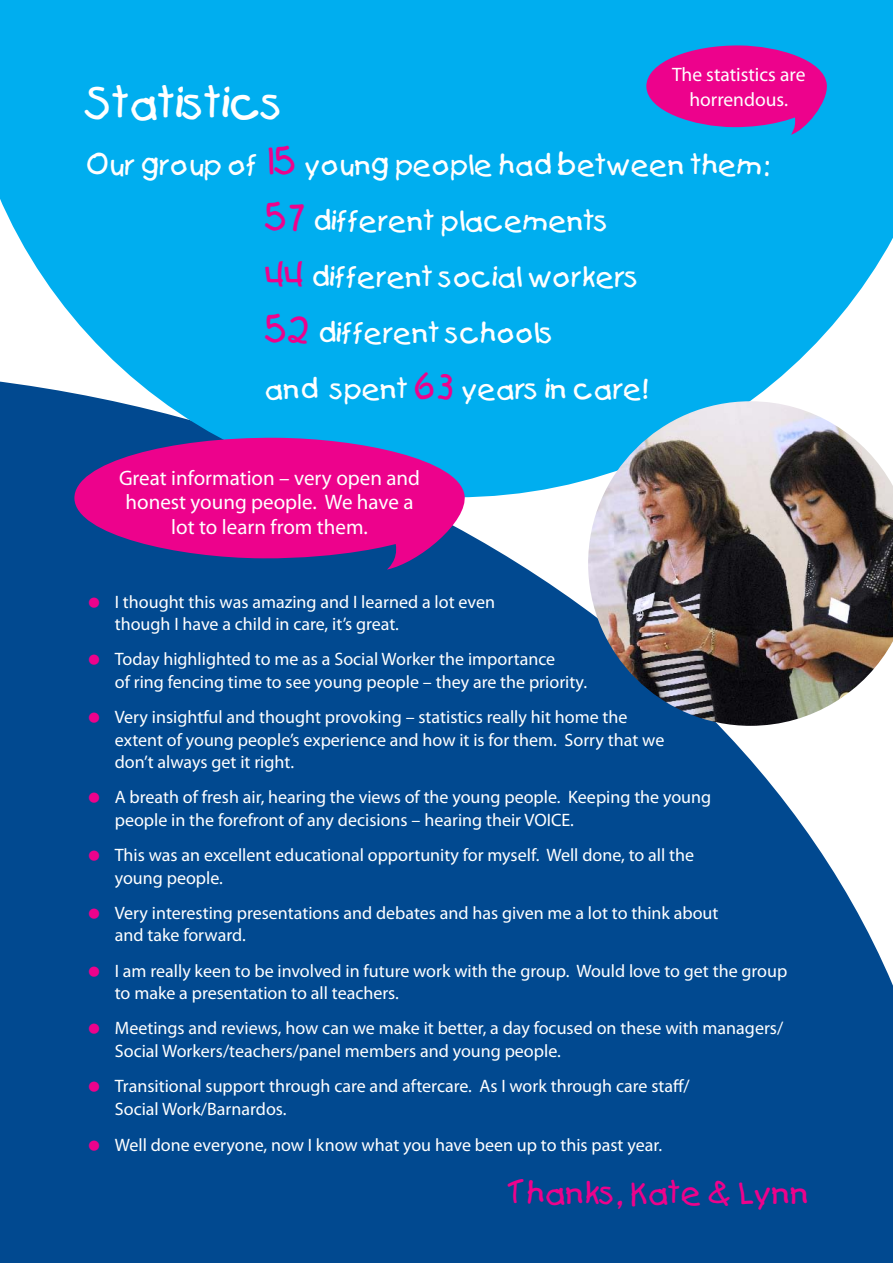
<style>
.page{position:relative;width:893px;height:1263px;background:#fff}
.page>*{position:absolute;margin:0;border:0;box-sizing:border-box;transform-origin:0 0}
.Heading_pink{font:42px "Kids";color:#fff}
.Heading_pink-2{font:30px "Kids";color:#ed028c}
.Heading_pink-3{font:27px "Kids";color:#fff}
.Body_Text{font:21px/24.9px "Myriad Pro";color:#fff;text-align:center}
.Body_Text-2{font:19.5px/25.7px "Myriad Pro";color:#fff;text-align:center}
.White_text_pink_bull{font:18px/22.5px "Myriad Pro";color:#fff}
.s1{font-size:36px;color:#ed028c}
</style>
<div class="page">
<div style="left:0;top:497px;width:893px;height:766px;background:#014990"></div>
<svg style="left:0;top:0;width:893px;height:497px;background:#10afed"></svg>
<img style="left:588px;top:401px;width:305px;height:325px">
<svg style="left:646px;top:45px;width:182px;height:90px;background:#ab31a7"></svg>
<svg style="left:73px;top:437px;width:395px;height:133px;background:#ac1c92"></svg>
<p class="Body_Text-2" style="left:672px;top:61px;width:135px">The statistics are horrendous.</p>
<p class="Heading_pink" style="left:86px;top:78px;width:199px">Statistics</p>
<p class="Heading_pink-3" style="left:86px;top:148px;width:683px">Our group of <span class="s1">15</span> young people had between them:</p>
<p class="Heading_pink-3" style="left:265px;top:204px;width:345px"><span class="s1">57</span> different placements</p>
<p class="Heading_pink-3" style="left:265px;top:260px;width:375px"><span class="s1">44</span> different social workers</p>
<p class="Heading_pink-3" style="left:265px;top:316px;width:290px"><span class="s1">52</span> different schools</p>
<p class="Heading_pink-3" style="left:265px;top:372px;width:385px">and spent <span class="s1">63</span> years in care!</p>
<p class="Body_Text" style="left:119px;top:465px;width:302px">Great information – very open and honest young people. We have a lot to learn from them.</p>
<p class="White_text_pink_bull" style="left:115px;top:590px;width:382px">I thought this was amazing and I learned a lot even though I have a child in care, it’s great.</p>
<p class="White_text_pink_bull" style="left:115px;top:648px;width:474px">Today highlighted to me as a Social Worker the importance<br>of ring fencing time to see young people – they are the priority.</p>
<p class="White_text_pink_bull" style="left:115px;top:705px;width:551px">Very insightful and thought provoking – statistics really hit home the extent of young people’s experience and how it is for them. Sorry that we don’t always get it right.</p>
<p class="White_text_pink_bull" style="left:115px;top:786px;width:598px">A breath of fresh air, hearing the views of the young people. Keeping the young people in the forefront of any decisions – hearing their VOICE.</p>
<p class="White_text_pink_bull" style="left:115px;top:843px;width:581px">This was an excellent educational opportunity for myself. Well done, to all the young people.</p>
<p class="White_text_pink_bull" style="left:115px;top:901px;width:605px">Very interesting presentations and debates and has given me a lot to think about and take forward.</p>
<p class="White_text_pink_bull" style="left:115px;top:959px;width:674px">I am really keen to be involved in future work with the group. Would love to get the group to make a presentation to all teachers.</p>
<p class="White_text_pink_bull" style="left:115px;top:1017px;width:670px">Meetings and reviews, how can we make it better, a day focused on these with managers/<br>Social Workers/teachers/panel members and young people.</p>
<p class="White_text_pink_bull" style="left:115px;top:1074px;width:576px">Transitional support through care and aftercare. As I work through care staff/<br>Social Work/Barnardos.</p>
<p class="White_text_pink_bull" style="left:115px;top:1134px;width:549px">Well done everyone, now I know what you have been up to this past year.</p>
<p class="Heading_pink-2" style="left:509px;top:1174px;width:302px">Thanks, Kate &amp; Lynn</p>
</div>
